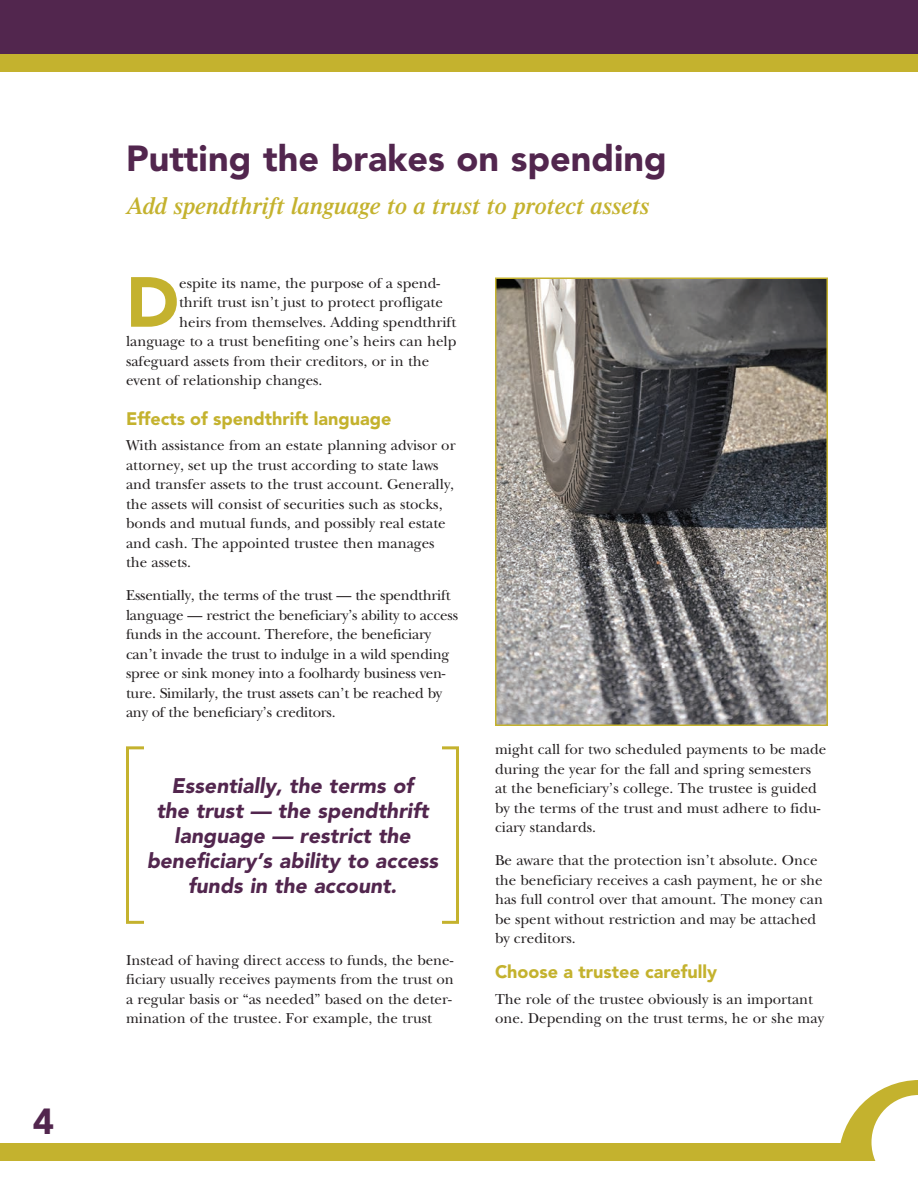
<style>
.page{position:relative;width:918px;height:1188px;background:#fff}
.page>*{position:absolute;margin:0;border:0;box-sizing:border-box;transform-origin:0 0}
.t1{font:900 70.05px "Avenir LT Std";color:#c4b22e}
.t2{font:900 36px "Avenir LT Std";color:#52264e}
.t3{font:italic 600 24px "Times LT Std";color:#c4b22e}
.t4{font:italic 900 21px/25.2px "Avenir LT Std";color:#52264e;text-align:center}
.t5{font:900 18px "Avenir LT Std";color:#c4b22e}
.t6{font:15px/19.5px "New Baskerville Std";color:#231f20}
</style>
<div class="page">
<div style="left:0;top:0;width:918px;height:54px;background:#52264e"></div>
<div style="left:0;top:54px;width:918px;height:18px;background:#c4b22e"></div>
<div style="left:0;top:1143px;width:918px;height:18px;background:#c4b22e"></div>
<svg style="left:840px;top:1080px;width:78px;height:81px"></svg>
<img style="left:498px;top:281px;width:327px;height:442px">
<div style="left:495px;top:278px;width:333px;height:448px;border:2px solid #c4b22e"></div>
<div style="left:126px;top:746px;width:333px;height:178px;border:3px solid #c4b22e"></div>
<div style="left:144px;top:746px;width:297px;height:6px;background:#fff"></div>
<div style="left:144px;top:919px;width:297px;height:7px;background:#fff"></div>
<h2 class="t2" style="left:33px;top:1100px;width:23px">4</h2>
<h2 class="t2" style="left:126px;top:137px;width:542px">Putting the brakes on spending</h2>
<h3 class="t3" style="left:126px;top:191px;width:525px">Add spendthrift language to a trust to protect assets</h3>
<h1 class="t1" style="left:126px;top:260px;width:55px">D</h1>
<p class="t6" style="left:179px;top:273px;width:263px">espite its name, the purpose of a spend-</p>
<p class="t6" style="left:179px;top:293px;width:265px">thrift trust isn’t just to protect profligate</p>
<p class="t6" style="left:179px;top:312px;width:278px">heirs from themselves. Adding spendthrift</p>
<p class="t6" style="left:126px;top:332px;width:332px">language to a trust benefiting one’s heirs can help</p>
<p class="t6" style="left:126px;top:351px;width:305px">safeguard assets from their creditors, or in the</p>
<p class="t6" style="left:126px;top:371px;width:198px">event of relationship changes.</p>
<p class="t5" style="left:126px;top:408px;width:267px">Effects of spendthrift language</p>
<p class="t6" style="left:126px;top:436px;width:331px">With assistance from an estate planning advisor or attorney, set up the trust according to state laws and transfer assets to the trust account. Generally, the assets will consist of securities such as stocks, bonds and mutual funds, and possibly real estate and cash. The appointed trustee then manages the assets.</p>
<p class="t6" style="left:126px;top:586px;width:334px">Essentially, the terms of the trust — the spendthrift language — restrict the beneficiary’s ability to access funds in the account. Therefore, the beneficiary can’t invade the trust to indulge in a wild spending spree or sink money into a foolhardy business ven&shy;ture. Similarly, the trust assets can’t be reached by any of the beneficiary’s creditors.</p>
<h3 class="t4" style="left:147px;top:773px;width:293px">Essentially, the terms of<br>the trust — the spendthrift language — restrict the beneficiary’s ability to access funds in the account.</h3>
<p class="t6" style="left:126px;top:950px;width:329px">Instead of having direct access to funds, the bene&shy;ficiary usually receives payments from the trust on a regular basis or “as needed” based on the deter&shy;mination of the trustee. For example, the trust</p>
<p class="t6" style="left:495px;top:740px;width:333px">might call for two scheduled payments to be made during the year for the fall and spring semesters at the beneficiary’s college. The trustee is guided by the terms of the trust and must adhere to fidu&shy;ciary standards.</p>
<p class="t6" style="left:495px;top:851px;width:330px">Be aware that the protection isn’t absolute. Once the beneficiary receives a cash payment, he or she has full control over that amount. The money can be spent without restriction and may be attached by creditors.</p>
<p class="t5" style="left:495px;top:961px;width:224px">Choose a trustee carefully</p>
<p class="t6" style="left:495px;top:989px;width:331px">The role of the trustee obviously is an important one. Depending on the trust terms, he or she may</p>
</div>
